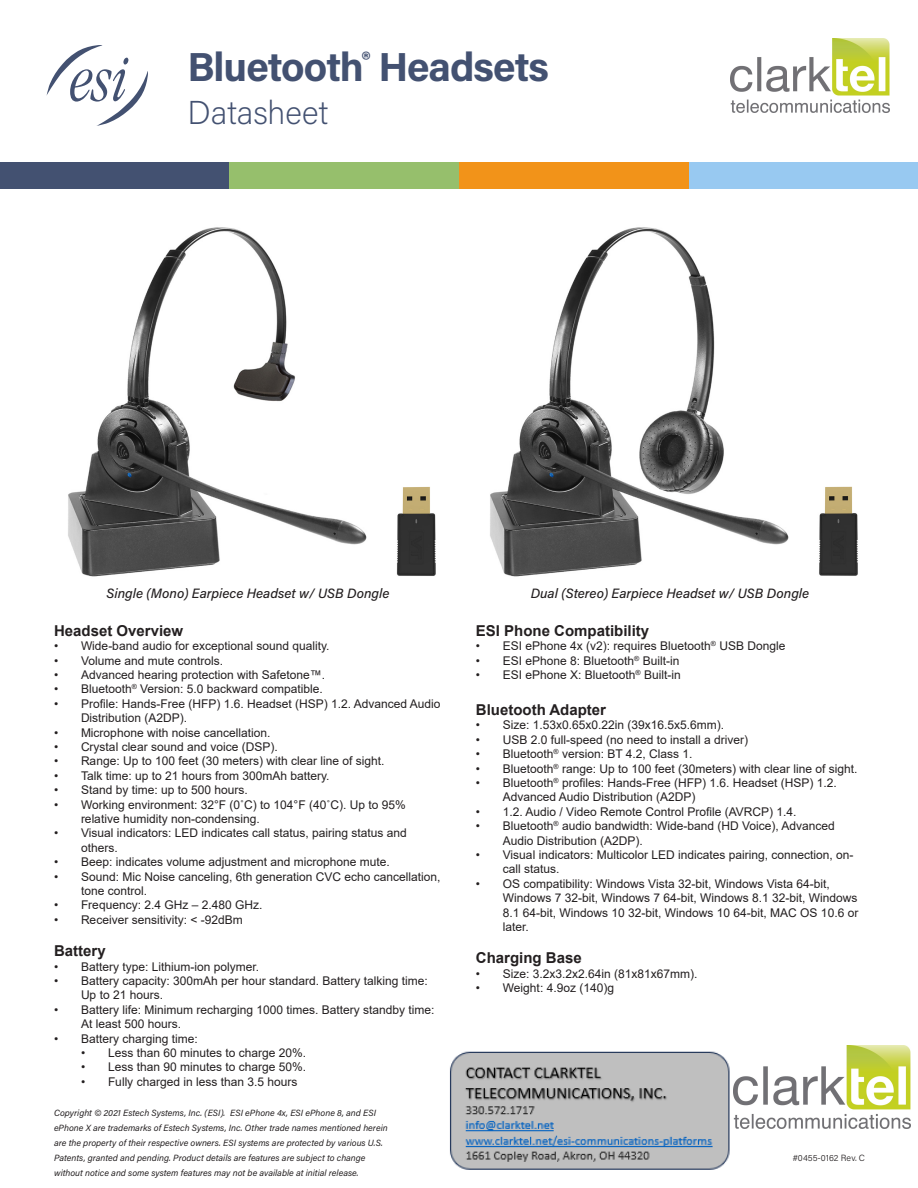
<style>
.page{position:relative;width:918px;height:1188px;background:#fff}
.page>*{position:absolute;margin:0;border:0;box-sizing:border-box;transform-origin:0 0}
.t1{font:700 40.5px "Acumin Pro";letter-spacing:-.025em;color:#435171}
.t2{font:200 33px "Acumin Pro";color:#435171}
.t3{font:700 15px "Arial";color:#231f20}
.t4{font:italic 500 13.5px "Acumin Pro";color:#231f20}
.t5{font:12px/14.4px "Arial";color:#231f20}
.t6{font:italic 9px/15px "Acumin Pro";color:#231f20}
.t7{font:300 9px "Acumin Pro";letter-spacing:.01em;color:#231f20}
</style>
<div class="page">
<svg style="left:46px;top:45px;width:102px;height:81px"></svg>
<img style="left:68px;top:227px;width:368px;height:350px">
<img style="left:490px;top:227px;width:368px;height:350px">
<div style="left:0;top:162px;width:230px;height:27px;background:#435171"></div>
<div style="left:687px;top:162px;width:231px;height:27px;background:#98c9f1"></div>
<div style="left:230px;top:162px;width:229px;height:27px;background:#96bf6c"></div>
<div style="left:459px;top:162px;width:229px;height:27px;background:#f29319"></div>
<img style="left:450px;top:1051px;width:284px;height:119px">
<img style="left:734px;top:1045px;width:176px;height:84px">
<img style="left:730px;top:38px;width:160px;height:74px">
<p class="t1" style="left:188px;top:38px;width:363px">Bluetooth<sup>®</sup> Headsets</p>
<p class="t2" style="left:188px;top:90px;width:142px">Datasheet</p>
<p class="t4" style="left:107px;top:584px;width:284px">Single (Mono) Earpiece Headset w/ USB Dongle</p>
<p class="t4" style="left:531px;top:584px;width:280px">Dual (Stereo) Earpiece Headset w/ USB Dongle</p>
<p class="t3" style="left:54px;top:620px;width:131px">Headset Overview</p>
<p class="t5" style="left:54px;top:639px;width:277px">• Wide-band audio for exceptional sound quality.</p>
<p class="t5" style="left:54px;top:653px;width:171px">• Volume and mute controls.</p>
<p class="t5" style="left:54px;top:668px;width:273px">• Advanced hearing protection with Safetone™.</p>
<p class="t5" style="left:54px;top:682px;width:270px">• Bluetooth<sup>®</sup> Version: 5.0 backward compatible.</p>
<p class="t5" style="left:81px;top:696px;width:361px;text-indent:-27px">• Profile: Hands-Free (HFP) 1.6. Headset (HSP) 1.2. Advanced Audio<br>Distribution (A2DP).</p>
<p class="t5" style="left:54px;top:725px;width:218px">• Microphone with noise cancellation.</p>
<p class="t5" style="left:54px;top:740px;width:225px">• Crystal clear sound and voice (DSP).</p>
<p class="t5" style="left:54px;top:754px;width:332px">• Range: Up to 100 feet (30 meters) with clear line of sight.</p>
<p class="t5" style="left:54px;top:768px;width:277px">• Talk time: up to 21 hours from 300mAh battery.</p>
<p class="t5" style="left:54px;top:783px;width:195px">• Stand by time: up to 500 hours.</p>
<p class="t5" style="left:81px;top:797px;width:326px;text-indent:-27px">• Working environment: 32°F (0˚C) to 104°F (40˚C). Up to 95% relative humidity non-condensing.</p>
<p class="t5" style="left:81px;top:826px;width:327px;text-indent:-27px">• Visual indicators: LED indicates call status, pairing status and others.</p>
<p class="t5" style="left:54px;top:855px;width:337px">• Beep: indicates volume adjustment and microphone mute.</p>
<p class="t5" style="left:81px;top:869px;width:361px;text-indent:-27px">• Sound: Mic Noise canceling, 6th generation CVC echo cancellation, tone control.</p>
<p class="t5" style="left:54px;top:898px;width:210px">• Frequency: 2.4 GHz – 2.480 GHz.</p>
<p class="t5" style="left:54px;top:912px;width:190px">• Receiver sensitivity: &lt; -92dBm</p>
<p class="t3" style="left:54px;top:940px;width:53px">Battery</p>
<p class="t5" style="left:54px;top:959px;width:207px">• Battery type: Lithium-ion polymer.</p>
<p class="t5" style="left:81px;top:974px;width:348px;text-indent:-27px">• Battery capacity: 300mAh per hour standard. Battery talking time:<br>Up to 21 hours.</p>
<p class="t5" style="left:81px;top:1002px;width:355px;text-indent:-27px">• Battery life: Minimum recharging 1000 times. Battery standby time:<br>At least 500 hours.</p>
<p class="t5" style="left:54px;top:1031px;width:145px">• Battery charging time:</p>
<p class="t5" style="left:81px;top:1046px;width:227px">• Less than 60 minutes to charge 20%.</p>
<p class="t5" style="left:81px;top:1060px;width:227px">• Less than 90 minutes to charge 50%.</p>
<p class="t5" style="left:81px;top:1074px;width:218px">• Fully charged in less than 3.5 hours</p>
<p class="t6" style="left:54px;top:1105px;width:335px">Copyright © 2021 Estech Systems, Inc. (ESI). ESI ePhone 4x, ESI ePhone 8, and ESI ePhone X are trademarks of Estech Systems, Inc. Other trade names mentioned herein are the property of their respective owners. ESI systems are protected by various U.S.<br>Patents, granted and pending. Product details are features are subject to change without notice and some system features may not be available at initial release.</p>
<p class="t3" style="left:476px;top:620px;width:175px">ESI Phone Compatibility</p>
<p class="t5" style="left:476px;top:639px;width:311px">• ESI ePhone 4x (v2): requires Bluetooth<sup>®</sup> USB Dongle</p>
<p class="t5" style="left:476px;top:653px;width:205px">• ESI ePhone 8: Bluetooth<sup>®</sup> Built-in</p>
<p class="t5" style="left:476px;top:668px;width:206px">• ESI ePhone X: Bluetooth<sup>®</sup> Built-in</p>
<p class="t3" style="left:476px;top:699px;width:132px">Bluetooth Adapter</p>
<p class="t5" style="left:476px;top:718px;width:250px">• Size: 1.53x0.65x0.22in (39x16.5x5.6mm).</p>
<p class="t5" style="left:476px;top:732px;width:274px">• USB 2.0 full-speed (no need to install a driver)</p>
<p class="t5" style="left:476px;top:747px;width:218px">• Bluetooth<sup>®</sup> version: BT 4.2, Class 1.</p>
<p class="t5" style="left:476px;top:761px;width:383px">• Bluetooth<sup>®</sup> range: Up to 100 feet (30meters) with clear line of sight.</p>
<p class="t5" style="left:503px;top:776px;width:335px;text-indent:-27px">• Bluetooth<sup>®</sup> profiles: Hands-Free (HFP) 1.6. Headset (HSP) 1.2.<br>Advanced Audio Distribution (A2DP)</p>
<p class="t5" style="left:476px;top:804px;width:322px">• 1.2. Audio / Video Remote Control Profile (AVRCP) 1.4.</p>
<p class="t5" style="left:503px;top:819px;width:334px;text-indent:-27px">• Bluetooth<sup>®</sup> audio bandwidth: Wide-band (HD Voice), Advanced<br>Audio Distribution (A2DP).</p>
<p class="t5" style="left:503px;top:848px;width:352px;text-indent:-27px">• Visual indicators: Multicolor LED indicates pairing, connection, on&shy;call status.</p>
<p class="t5" style="left:503px;top:876px;width:357px;text-indent:-27px">• OS compatibility: Windows Vista 32-bit, Windows Vista 64-bit, Windows 7 32-bit, Windows 7 64-bit, Windows 8.1 32-bit, Windows 8.1 64-bit, Windows 10 32-bit, Windows 10 64-bit, MAC OS 10.6 or later.</p>
<p class="t3" style="left:476px;top:948px;width:107px">Charging Base</p>
<p class="t5" style="left:476px;top:966px;width:223px">• Size: 3.2x3.2x2.64in (81x81x67mm).</p>
<p class="t5" style="left:476px;top:981px;width:140px">• Weight: 4.9oz (140)g</p>
<p class="t7" style="left:793px;top:1152px;width:74px">#0455-0162 Rev. C</p>
</div>
